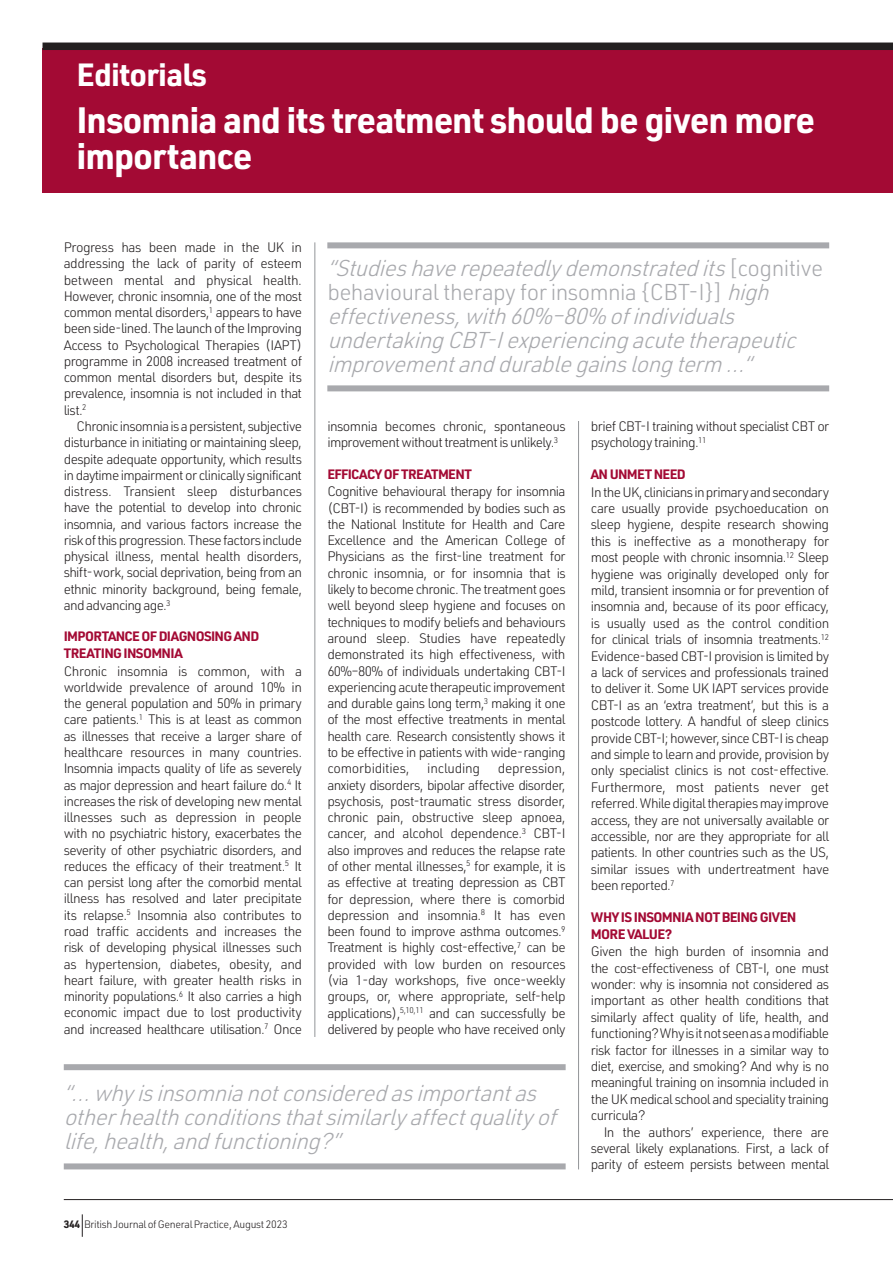
<style>
.page{position:relative;width:893px;height:1263px;background:#fff}
.page>*{position:absolute;margin:0;border:0;box-sizing:border-box;transform-origin:0 0}
.t1{font:700 36px/36px "URWDIN";letter-spacing:-.03em;color:#fff}
.t2{font:700 31.5px "URWDIN";letter-spacing:-.025em;color:#fff}
.t3{font:italic 300 22.5px/24px "URWDIN";color:#a8a9ad}
.t4{font:300 13.5px/16.4px "URWDIN";letter-spacing:-.05em;color:#231f20;text-align:justify}
.t5{font:700 13.5px/16.6px "URWDIN";letter-spacing:-.05em;color:#a30a34}
.t6{font:300 13.5px "URWDIN";letter-spacing:-.02em;color:#231f20}
.t7{font:700 13.35px/16.5px "URWDIN";letter-spacing:-.05em;color:#a30a34}
.t8{font:300 10.5px "URWDIN";letter-spacing:-.025em;color:#231f20}
.s1{font-style:normal}
.s2{font-weight:700}
</style>
<div class="page">
<div style="left:43px;top:49px;width:850px;height:144px;background:#a30a34"></div>
<hr style="left:578px;top:421px;width:1px;height:748px;background:#939598">
<div style="left:43px;top:43px;width:850px;height:7px;background:#231f20"></div>
<hr style="left:315px;top:242px;width:1px;height:795px;background:#939598">
<hr style="left:64px;top:1199px;width:829px;height:1px;background:#231f20">
<svg style="left:82px;top:1214px;width:1px;height:23px"></svg>
<div style="left:64px;top:1163px;width:502px;height:6px;background:#a8a9ad"></div>
<div style="left:64px;top:1064px;width:502px;height:6px;background:#a8a9ad"></div>
<div style="left:327px;top:385px;width:502px;height:6px;background:#a8a9ad"></div>
<div style="left:327px;top:242px;width:502px;height:6px;background:#a8a9ad"></div>
<h2 class="t2" style="left:77px;top:53px;width:132px">Editorials</h2>
<h1 class="t1" style="left:77px;top:101px;width:740px">Insomnia and its treatment should be given more importance</h1>
<p class="t4" style="left:64px;top:239px;width:240px">Progress has been made in the UK in addressing the lack of parity of esteem between mental and physical health.<br>However, chronic insomnia, one of the most common mental disorders,<sup>1</sup> appears to have been side-lined. The launch of the Improving Access to Psychological Therapies (IAPT) programme in 2008 increased treatment of common mental disorders but, despite its prevalence, insomnia is not included in that list.<sup>2</sup></p>
<p class="t4" style="left:64px;top:418px;width:240px;text-indent:13px">Chronic insomnia is a persistent, subjective disturbance in initiating or maintaining sleep, despite adequate opportunity, which results in daytime impairment or clinically significant distress. Transient sleep disturbances have the potential to develop into chronic insomnia, and various factors increase the risk of this progression. These factors include physical illness, mental health disorders, shift- work, social deprivation, being from an ethnic minority background, being female, and advancing age.<sup>3</sup></p>
<p class="t7" style="left:64px;top:628px;width:197px">IMPORTANCE OF DIAGNOSING AND<br>TREATING INSOMNIA</p>
<p class="t4" style="left:64px;top:662px;width:240px">Chronic insomnia is common, with a worldwide prevalence of around 10% in the general population and 50% in primary care patients.<sup>1</sup> This is at least as common as illnesses that receive a larger share of healthcare resources in many countries.<br>Insomnia impacts quality of life as severely as major depression and heart failure do.<sup>4</sup> It increases the risk of developing new mental illnesses such as depression in people with no psychiatric history, exacerbates the severity of other psychiatric disorders, and reduces the efficacy of their treatment.<sup>5</sup> It can persist long after the comorbid mental illness has resolved and later precipitate its relapse.<sup>5</sup> Insomnia also contributes to road traffic accidents and increases the risk of developing physical illnesses such as hypertension, diabetes, obesity, and heart failure, with greater health risks in minority populations.<sup>6</sup> It also carries a high economic impact due to lost productivity and increased healthcare utilisation.<sup>7</sup> Once</p>
<p class="t3" style="left:327px;top:255px;width:497px">“Studieshaverepeatedlydemonstratedits<span class="s1">[ c o g n i t i v e behavioural therapy for insomnia {CBT-I}]</span> high effectiveness,with60%–80% ofindividuals undertakingCBT-Iexperiencingacutetherapeutic improvementanddurablegainslongterm …“</p>
<p class="t4" style="left:591px;top:417px;width:240px">brief CBT-I training without specialist CBT or psychology training.<sup>11</sup></p>
<p class="t7" style="left:591px;top:465px;width:96px">AN UNMET NEED</p>
<p class="t4" style="left:591px;top:483px;width:240px">In the UK, clinicians in primary and secondary care usually provide psychoeducation on sleep hygiene, despite research showing this is ineffective as a monotherapy for most people with chronic insomnia.<sup>12</sup> Sleep hygiene was originally developed only for mild, transient insomnia or for prevention of insomnia and, because of its poor efficacy, is usually used as the control condition for clinical trials of insomnia treatments.<sup>12<br></sup>Evidence-based CBT-I provision is limited by a lack of services and professionals trained to deliver it. Some UK IAPT services provide CBT-I as an ‘extra treatment’, but this is a postcode lottery. A handful of sleep clinics provide CBT-I; however, since CBT-I is cheap and simple to learn and provide, provision by only specialist clinics is not cost- effective.<br>Furthermore, most patients never get referred. While digital therapies may improve access, they are not universally available or accessible, nor are they appropriate for all patients. In other countries such as the US, similar issues with undertreatment have been reported.<sup>7</sup></p>
<p class="t5" style="left:591px;top:908px;width:207px">WHY IS INSOMNIA NOT BEING GIVEN<br>MORE VALUE?</p>
<p class="t4" style="left:591px;top:943px;width:240px">Given the high burden of insomnia and the cost-effectiveness of CBT-I, one must wonder: why is insomnia not considered as important as other health conditions that similarly affect quality of life, health, and functioning? Why is it not seen as a modifiable risk factor for illnesses in a similar way to diet, exercise, and smoking? And why is no meaningful training on insomnia included in the UK medical school and speciality training curricula?</p>
<p class="t4" style="left:591px;top:1123px;width:240px;text-indent:13px">In the authors’ experience, there are several likely explanations. First, a lack of parity of esteem persists between mental</p>
<p class="t4" style="left:327px;top:417px;width:240px">insomnia becomes chronic, spontaneous improvement without treatment is unlikely.<sup>3</sup></p>
<p class="t7" style="left:327px;top:465px;width:146px">EFFICACY OF TREATMENT</p>
<p class="t4" style="left:327px;top:483px;width:240px">Cognitive behavioural therapy for insomnia (CBT-I) is recommended by bodies such as the National Institute for Health and Care Excellence and the American College of Physicians as the first-line treatment for chronic insomnia, or for insomnia that is likely to become chronic. The treatment goes well beyond sleep hygiene and focuses on techniques to modify beliefs and behaviours around sleep. Studies have repeatedly demonstrated its high effectiveness, with 60%–80% of individuals undertaking CBT-I experiencing acute therapeutic improvement and durable gains long term,<sup>3</sup> making it one of the most effective treatments in mental health care. Research consistently shows it to be effective in patients with wide- ranging comorbidities,</p>
<p class="t4" style="left:327px;top:760px;width:240px;text-indent:171px">depression, anxiety disorders, bipolar affective disorder, psychosis, post-traumatic stress disorder, chronic pain, obstructive sleep apnoea, cancer, and alcohol dependence.<sup>3</sup> CBT-I also improves and reduces the relapse rate of other mental illnesses,<sup>5</sup> for example, it is as effective at treating depression as CBT for depression, where there is comorbid depression and insomnia.<sup>8</sup> It has even been found to improve asthma outcomes.<sup>9<br></sup>Treatment is highly cost-effective,<sup>7</sup> can be provided with low burden on resources (via 1-day workshops, five once-weekly groups, or, where appropriate, self-help applications),<sup>5,10,11</sup> and can successfully be delivered by people who have received only</p>
<p class="t6" style="left:427px;top:760px;width:54px">including</p>
<h3 class="t3" style="left:64px;top:1080px;width:501px">“… whyisinsomnianotconsideredasimportantas otherhealthconditionsthatsimilarlyaffectqualityof life,health,andfunctioning?”</h3>
<p class="t8" style="left:64px;top:1218px;width:225px"><span class="s2">344</span> BritishJournalofGeneralPractice, August 2023</p>
</div>
